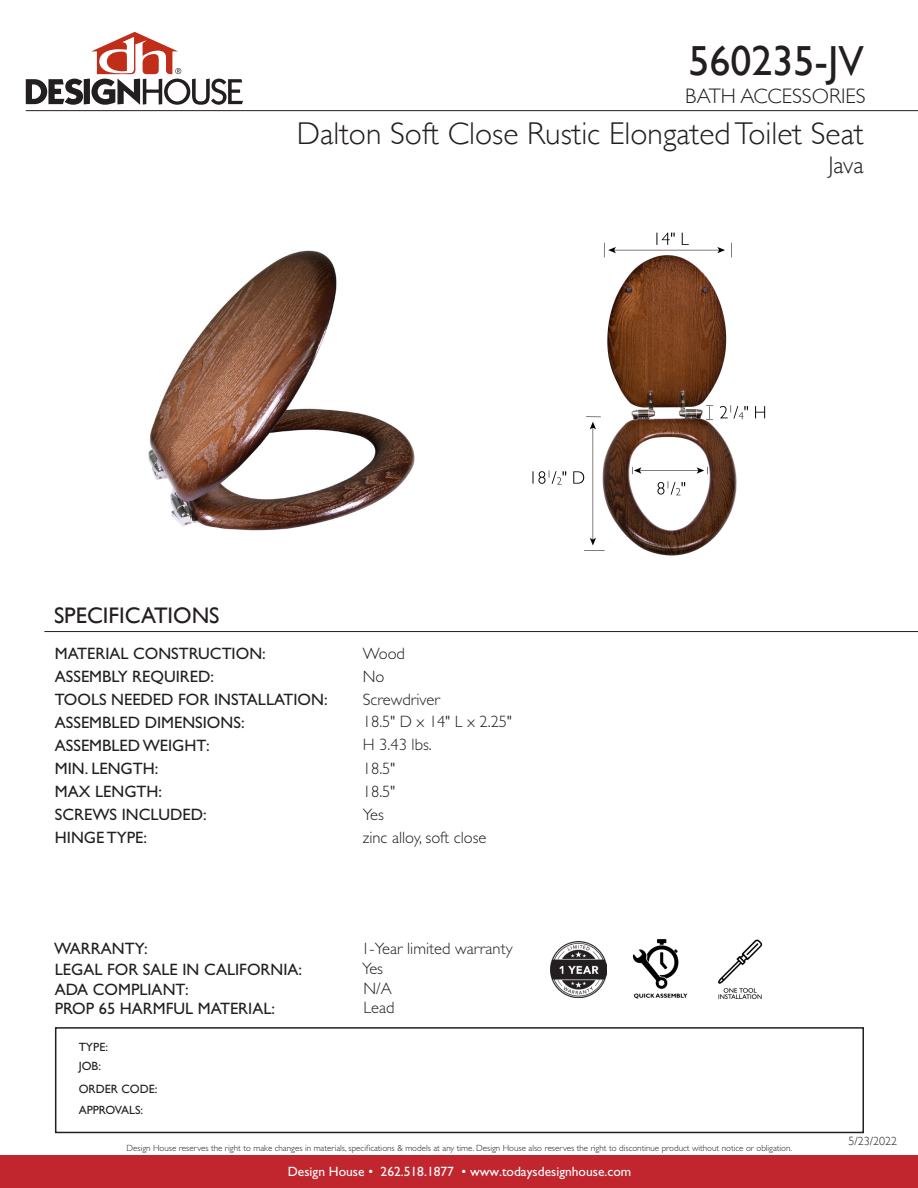
<style>
.page{position:relative;width:918px;height:1188px;background:#fff}
.page>*{position:absolute;margin:0;border:0;box-sizing:border-box;transform-origin:0 0}
.t1{font:42px "Gill Sans";color:#231f20}
.t2{font:300 31.5px "Gill Sans";color:#231f20}
.t3{font:300 24px "Gill Sans";color:#231f20}
.t4{font:22.5px "Gill Sans";color:#231f20}
.t5{font:300 21px "Gill Sans";color:#231f20}
.t6{font:16.5px "Gill Sans Std";color:#231f20}
.t7{font:300 16.5px/23.1px "Gill Sans Std";color:#231f20}
.t8{font:13.5px "Gill Sans Std";color:#fff}
.t9{font:12px "Gill Sans Std";color:#231f20}
.t10{font:12px "Gill Sans";color:#231f20}
.t11{font:300 12px "Gill Sans";color:#231f20}
.t12{font:300 9px "Gill Sans Std";color:#231f20}
</style>
<div class="page">
<div style="left:0;top:1156px;width:918px;height:32px;background:#c1262f"></div>
<svg style="left:26px;top:32px;width:217px;height:73px"></svg>
<img style="left:148px;top:250px;width:267px;height:281px">
<div style="left:55px;top:1027px;width:809px;height:106px;border:2px solid #231f20"></div>
<hr style="left:26px;top:110px;width:892px;height:1px;background:#231f20">
<hr style="left:44px;top:631px;width:874px;height:1px;background:#231f20">
<img style="left:551px;top:942px;width:56px;height:56px">
<img style="left:632px;top:939px;width:56px;height:60px">
<img style="left:718px;top:939px;width:45px;height:60px">
<img style="left:532px;top:232px;width:234px;height:324px">
<p class="t1" style="left:689px;top:36px;width:177px">560235-JV</p>
<p class="t2" style="left:297px;top:108px;width:568px">Dalton Soft Close Rustic Elongated Toilet Seat</p>
<p class="t5" style="left:685px;top:79px;width:182px">BATH ACCESSORIES</p>
<p class="t3" style="left:829px;top:147px;width:37px">Java</p>
<p class="t4" style="left:54px;top:603px;width:167px">SPECIFICATIONS</p>
<p class="t6" style="left:55px;top:644px;width:212px">MATERIAL CONSTRUCTION:</p>
<p class="t6" style="left:55px;top:667px;width:161px">ASSEMBLY REQUIRED:</p>
<p class="t6" style="left:55px;top:690px;width:274px">TOOLS NEEDED FOR INSTALLATION:</p>
<p class="t6" style="left:55px;top:736px;width:156px">ASSEMBLED WEIGHT:</p>
<p class="t6" style="left:55px;top:713px;width:191px">ASSEMBLED DIMENSIONS:</p>
<p class="t6" style="left:55px;top:759px;width:105px">MIN. LENGTH:</p>
<p class="t6" style="left:55px;top:782px;width:109px">MAX LENGTH:</p>
<p class="t6" style="left:55px;top:828px;width:94px">HINGE TYPE:</p>
<p class="t6" style="left:55px;top:805px;width:153px">SCREWS INCLUDED:</p>
<p class="t7" style="left:363px;top:642px;width:150px">Wood<br>No<br>Screwdriver<br>18.5" D x 14" L x 2.25"<br>H 3.43 lbs.<br>18.5"<br>18.5"<br>Yes<br>zinc alloy, soft close</p>
<p class="t6" style="left:54px;top:939px;width:95px">WARRANTY:</p>
<p class="t6" style="left:55px;top:960px;width:249px">LEGAL FOR SALE IN CALIFORNIA:</p>
<p class="t6" style="left:55px;top:980px;width:135px">ADA COMPLIANT:</p>
<p class="t6" style="left:55px;top:999px;width:222px">PROP 65 HARMFUL MATERIAL:</p>
<p class="t9" style="left:79px;top:1040px;width:31px">TYPE:</p>
<p class="t9" style="left:79px;top:1059px;width:24px">JOB:</p>
<p class="t10" style="left:79px;top:1082px;width:80px">ORDER CODE:</p>
<p class="t9" style="left:79px;top:1103px;width:66px">APPROVALS:</p>
<p class="t7" style="left:361px;top:939px;width:153px;line-height:19.5px">1-Year limited warranty<br>Yes<br>N/A<br>Lead</p>
<p class="t12" style="left:127px;top:1143px;width:667px">Design House reserves the right to make changes in materials, specifications &amp; models at any time. Design House also reserves the right to discontinue product without notice or obligation.</p>
<p class="t8" style="left:288px;top:1164px;width:345px">Design House • 262.518.1877 • www.todaysdesignhouse.com</p>
<p class="t11" style="left:849px;top:1132px;width:50px">5/23/2022</p>
</div>
